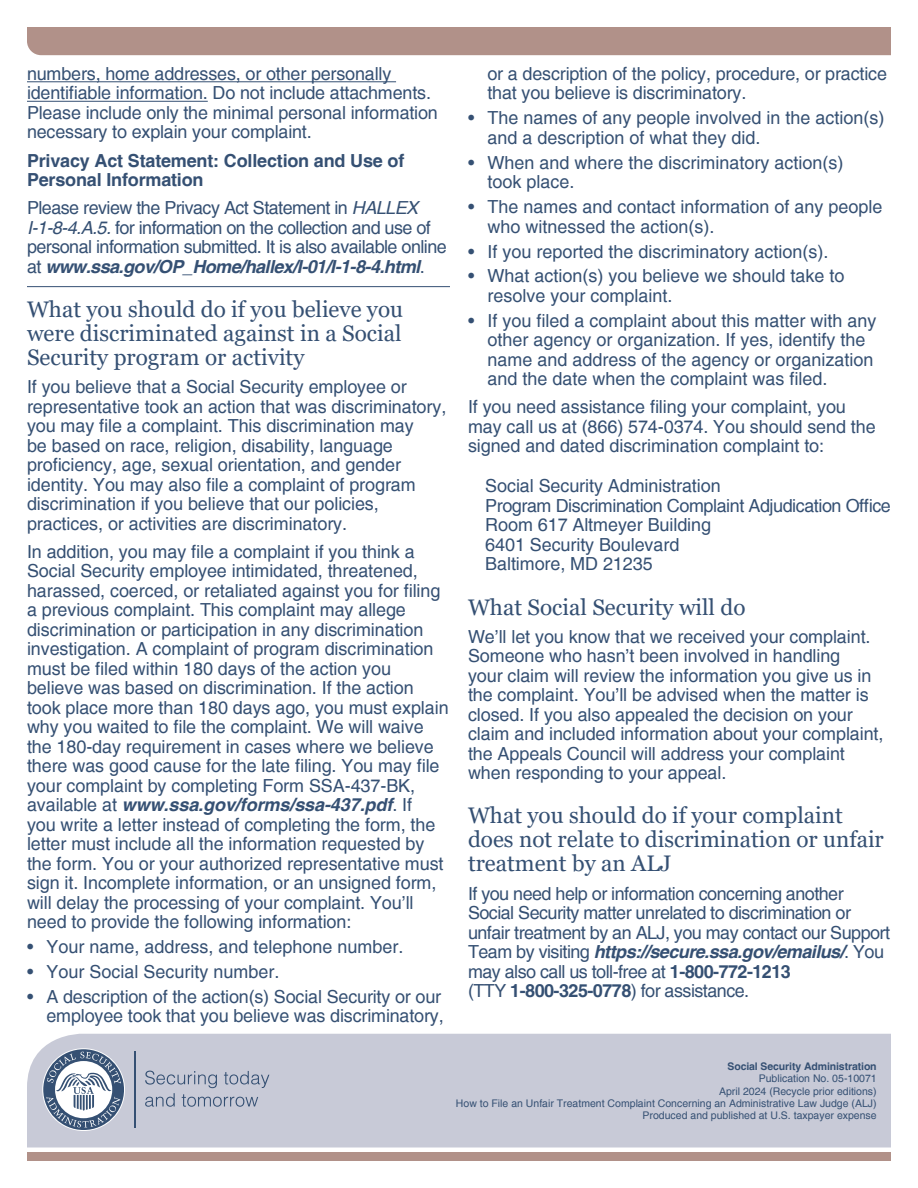
<style>
.page{position:relative;width:918px;height:1188px;background:#fff}
.page>*{position:absolute;margin:0;border:0;box-sizing:border-box;transform-origin:0 0}
.t1{font:22.5px/24px "Georgia";color:#355073;text-align:justify}
.t2{font:18px/19.5px "Helvetica";letter-spacing:-.005em;color:#355073}
.t3{font:18px/19.5px "Helvetica";letter-spacing:-.03em;color:#355073}
.t4{font:700 18px/19.5px "Helvetica";letter-spacing:-.01em;color:#355073}
.t5{font:10.5px "Helvetica";color:#355073}
.t6{font:700 10.5px "Helvetica";letter-spacing:-.01em;color:#355073}
.s1{font-style:italic}
.s2{font-weight:700;font-style:italic}
.s3{font-weight:700}
</style>
<div class="page">
<div style="left:27px;top:27px;width:864px;height:28px;background:#b19189"></div>
<div style="left:27px;top:1034px;width:864px;height:113px;background:#c8cad7"></div>
<div style="left:27px;top:1153px;width:864px;height:8px;background:#b19189"></div>
<hr style="left:27px;top:81px;width:369px;height:1px;background:#355073">
<hr style="left:27px;top:101px;width:181px;height:1px;background:#355073">
<hr style="left:27px;top:286px;width:423px;height:1px;background:#355073">
<svg style="left:145px;top:1071px;width:124px;height:36px;background:#b1b6c7"></svg>
<hr style="left:134px;top:1051px;width:1px;height:77px;background:#355073">
<svg style="left:43px;top:1049px;width:81px;height:81px"></svg>
<svg style="left:46px;top:1052px;width:75px;height:76px"></svg>
<p class="t2" style="left:27px;top:65px;width:412px">numbers, home addresses, or other personally identifiable information. Do not include attachments.<br>Please include only the minimal personal information necessary to explain your complaint.</p>
<p class="t4" style="left:27px;top:151px;width:379px">Privacy Act Statement: Collection and Use of<br>Personal Information</p>
<h1 class="t3" style="left:27px;top:199px;width:421px">Please review the Privacy Act Statement in <span class="s1">HALLEX I-1-8-4.A.5.</span> for information on the collection and use of personal information submitted. It is also available online at <span class="s2">www.ssa.gov/OP_Home/hallex/I-01/I-1-8-4.html</span>.</h1>
<h1 class="t1" style="left:27px;top:298px;width:378px">What you should do if you believe you were discriminated against in a Social Security program or activity</h1>
<p class="t2" style="left:27px;top:378px;width:421px">If you believe that a Social Security employee or representative took an action that was discriminatory, you may file a complaint. This discrimination may<br>be based on race, religion, disability, language proficiency, age, sexual orientation, and gender identity. You may also file a complaint of program discrimination if you believe that our policies, practices, or activities are discriminatory.</p>
<p class="t2" style="left:27px;top:542px;width:423px">In addition, you may file a complaint if you think a Social Security employee intimidated, threatened, harassed, coerced, or retaliated against you for filing a previous complaint. This complaint may allege discrimination or participation in any discrimination investigation. A complaint of program discrimination must be filed within 180 days of the action you believe was based on discrimination. If the action took place more than 180 days ago, you must explain why you waited to file the complaint. We will waive the 180-day requirement in cases where we believe there was good cause for the late filing. You may file your complaint by completing Form SSA-437-BK, available at <span class="s2">www.ssa.gov/forms/ssa-437.pdf</span>. If<br>you write a letter instead of completing the form, the letter must include all the information requested by the form. You or your authorized representative must sign it. Incomplete information, or an unsigned form, will delay the processing of your complaint. You’ll need to provide the following information:</p>
<p class="t2" style="left:27px;top:938px;width:378px">• Your name, address, and telephone number.</p>
<p class="t2" style="left:27px;top:963px;width:254px">• Your Social Security number.</p>
<p class="t2" style="left:27px;top:988px;width:418px;text-align:right">• A description of the action(s) Social Security or our employee took that you believe was discriminatory,</p>
<p class="t2" style="left:487px;top:65px;width:401px">or a description of the policy, procedure, or practice that you believe is discriminatory.</p>
<p class="t2" style="left:487px;top:109px;width:399px;text-indent:-19px">• The names of any people involved in the action(s) and a description of what they did.</p>
<p class="t2" style="left:487px;top:153px;width:358px;text-indent:-19px">• When and where the discriminatory action(s) took place.</p>
<p class="t2" style="left:487px;top:198px;width:397px;text-indent:-19px">• The names and contact information of any people who witnessed the action(s).</p>
<p class="t2" style="left:468px;top:242px;width:362px">• If you reported the discriminatory action(s).</p>
<p class="t2" style="left:487px;top:267px;width:359px;text-indent:-19px">• What action(s) you believe we should take to resolve your complaint.</p>
<p class="t2" style="left:487px;top:311px;width:391px;text-indent:-19px">• If you filed a complaint about this matter with any other agency or organization. If yes, identify the name and address of the agency or organization and the date when the complaint was filed.</p>
<p class="t2" style="left:468px;top:398px;width:409px">If you need assistance filing your complaint, you may call us at (866) 574-0374. You should send the signed and dated discrimination complaint to:</p>
<p class="t2" style="left:485px;top:477px;width:407px">Social Security Administration<br>Program Discrimination Complaint Adjudication Office<br>Room 617 Altmeyer Building<br>6401 Security Boulevard<br>Baltimore, MD 21235</p>
<h1 class="t1" style="left:468px;top:595px;width:279px">What Social Security will do</h1>
<p class="t2" style="left:468px;top:627px;width:417px">We’ll let you know that we received your complaint.<br>Someone who hasn’t been involved in handling<br>your claim will review the information you give us in the complaint. You’ll be advised when the matter is closed. If you also appealed the decision on your claim and included information about your complaint, the Appeals Council will address your complaint when responding to your appeal.</p>
<h1 class="t1" style="left:468px;top:804px;width:417px;text-align:left">What you should do if your complaint does not relate to discrimination or unfair treatment by an ALJ</h1>
<p class="t3" style="left:468px;top:884px;width:424px">If you need help or information concerning another Social Security matter unrelated to discrimination or unfair treatment by an ALJ, you may contact our Support Team by visiting <span class="s2">https://secure.ssa.gov/emailus/</span>. You may also call us toll-free at <span class="s3">1-800-772-1213<br></span>(TTY <span class="s3">1-800-325-0778</span>) for assistance.</p>
<p class="t6" style="left:727px;top:1060px;width:151px">Social Security Administration</p>
<p class="t5" style="left:759px;top:1072px;width:119px">Publication No. 05-10071</p>
<p class="t5" style="left:719px;top:1085px;width:159px">April 2024 (Recycle prior editions)</p>
<p class="t5" style="left:456px;top:1097px;width:422px">How to File an Unfair Treatment Complaint Concerning an Administrative Law Judge (ALJ)</p>
<p class="t5" style="left:643px;top:1110px;width:236px">Produced and published at U.S. taxpayer expense</p>
</div>
